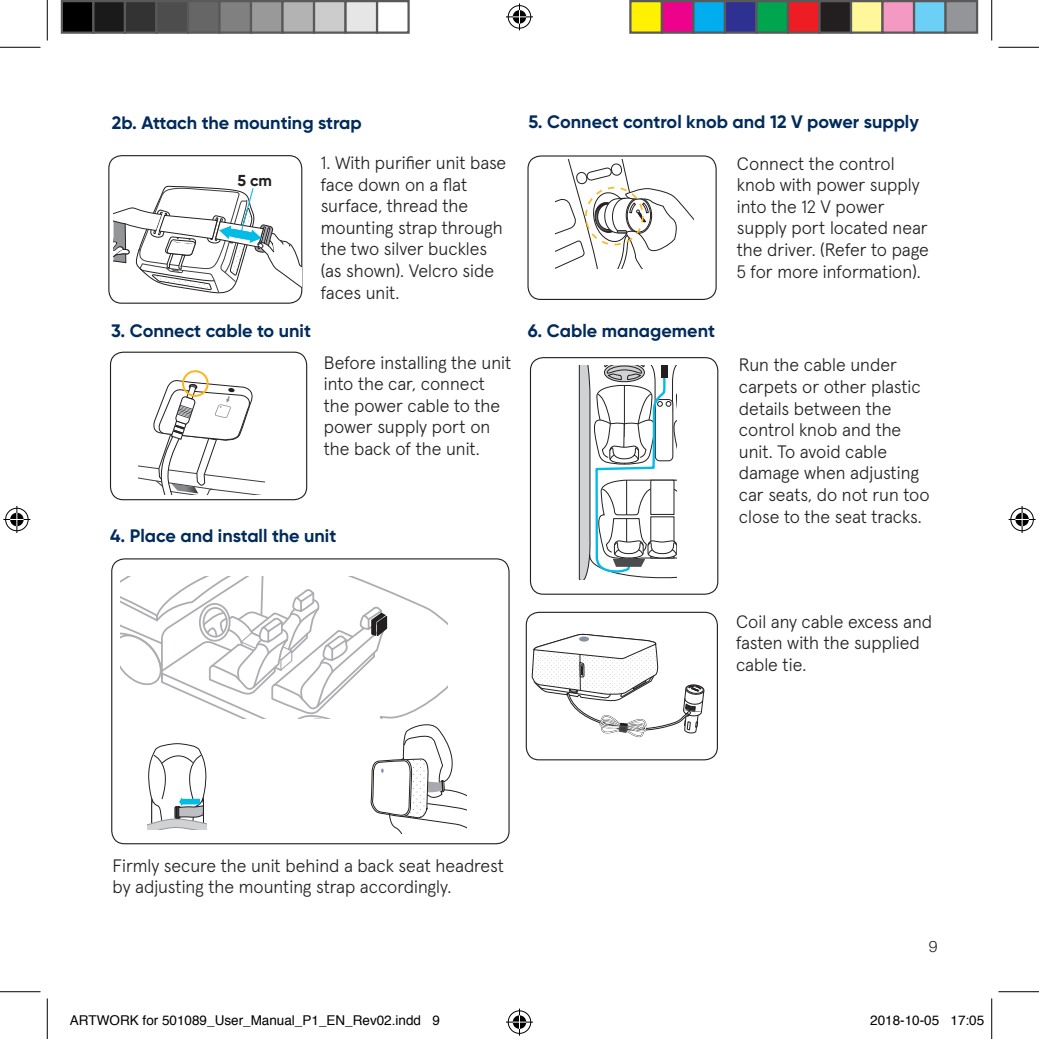
<style>
.page{position:relative;width:1039px;height:1039px;background:#fff}
.page>*{position:absolute;margin:0;border:0;box-sizing:border-box;transform-origin:0 0}
.t1{font:300 18px/21.6px "Apercu Pro";color:#231f20}
.t2{font:700 18px "Gilroy";color:#002b5c}
.t3{font:700 15.75px "Gilroy";color:#231f20}
.t4{font:300 15.75px "Helvetica Neue LT Std";color:#231f20}
.t5{font:13.5px "Helvetica";color:#000}
</style>
<div class="page">
<div style="left:111px;top:558px;width:398px;height:286px;border:1px solid #231f20;border-radius:13px"></div>
<div style="left:525px;top:611px;width:193px;height:149px;border:1px solid #231f20;border-radius:13px"></div>
<svg style="left:531px;top:634px;width:173px;height:104px"></svg>
<div style="left:579px;top:636px;width:9px;height:5px;border:1px solid #231f20;border-radius:50%"></div>
<div style="left:108px;top:155px;width:194px;height:149px;border:1px solid #231f20;border-radius:13px"></div>
<svg style="left:113px;top:185px;width:188px;height:115px"></svg>
<div style="left:110px;top:351px;width:197px;height:149px;border:1px solid #231f20;border-radius:13px"></div>
<svg style="left:138px;top:370px;width:126px;height:124px"></svg>
<div style="left:182px;top:370px;width:27px;height:27px;border:2px solid #fcb61c;border-radius:50%"></div>
<div style="left:527px;top:155px;width:189px;height:145px;border:1px solid #231f20;border-radius:13px"></div>
<svg style="left:556px;top:159px;width:137px;height:109px"></svg>
<div style="left:585px;top:187px;width:58px;height:58px;border:2px dashed #fcb61c;border-radius:50%"></div>
<div style="left:530px;top:357px;width:188px;height:237px;border:1px solid #231f20;border-radius:13px"></div>
<svg style="left:578px;top:366px;width:98px;height:213px"></svg>
<svg style="left:121px;top:576px;width:346px;height:257px"></svg>
<hr style="left:0;top:47px;width:40px;height:1px;background:#000">
<hr style="left:998px;top:47px;width:40px;height:1px;background:#000">
<hr style="left:0;top:991px;width:40px;height:1px;background:#000">
<hr style="left:998px;top:991px;width:40px;height:1px;background:#000">
<hr style="left:47px;top:0;width:1px;height:41px;background:#000">
<hr style="left:47px;top:998px;width:1px;height:40px;background:#000">
<hr style="left:991px;top:0;width:1px;height:41px;background:#000">
<hr style="left:991px;top:998px;width:1px;height:40px;background:#000">
<svg style="left:506px;top:3px;width:27px;height:27px"></svg>
<svg style="left:506px;top:1008px;width:27px;height:27px"></svg>
<svg style="left:3px;top:506px;width:27px;height:27px"></svg>
<svg style="left:1008px;top:506px;width:27px;height:27px"></svg>
<div style="left:62px;top:1px;width:31px;height:32px;background:#000"></div>
<div style="left:61px;top:0;width:33px;height:34px;border:2px solid #595959"></div>
<div style="left:93px;top:1px;width:32px;height:32px;background:#1a1a1a"></div>
<div style="left:92px;top:0;width:34px;height:34px;border:2px solid #595959"></div>
<div style="left:125px;top:1px;width:31px;height:32px;background:#333"></div>
<div style="left:124px;top:0;width:34px;height:34px;border:2px solid #595959"></div>
<div style="left:156px;top:1px;width:32px;height:32px;background:#4d4d4d"></div>
<div style="left:155px;top:0;width:34px;height:34px;border:2px solid #595959"></div>
<div style="left:188px;top:1px;width:31px;height:32px;background:#666"></div>
<div style="left:187px;top:0;width:33px;height:34px;border:2px solid #595959"></div>
<div style="left:219px;top:1px;width:32px;height:32px;background:#808080"></div>
<div style="left:218px;top:0;width:34px;height:34px;border:2px solid #595959"></div>
<div style="left:251px;top:1px;width:31px;height:32px;background:#999"></div>
<div style="left:250px;top:0;width:34px;height:34px;border:2px solid #595959"></div>
<div style="left:282px;top:1px;width:32px;height:32px;background:#b3b3b3"></div>
<div style="left:281px;top:0;width:34px;height:34px;border:2px solid #595959"></div>
<div style="left:314px;top:1px;width:31px;height:32px;background:#ccc"></div>
<div style="left:313px;top:0;width:33px;height:34px;border:2px solid #595959"></div>
<div style="left:345px;top:1px;width:32px;height:32px;background:#e6e6e6"></div>
<div style="left:344px;top:0;width:34px;height:34px;border:2px solid #595959"></div>
<div style="left:376px;top:0;width:34px;height:34px;border:2px solid #595959"></div>
<div style="left:630px;top:1px;width:32px;height:32px;background:#fff101"></div>
<div style="left:629px;top:0;width:34px;height:34px;border:2px solid #595959"></div>
<div style="left:662px;top:1px;width:31px;height:32px;background:#ed028c"></div>
<div style="left:660px;top:0;width:34px;height:34px;border:2px solid #595959"></div>
<div style="left:693px;top:1px;width:32px;height:32px;background:#00aeef"></div>
<div style="left:692px;top:0;width:34px;height:34px;border:2px solid #595959"></div>
<div style="left:725px;top:1px;width:31px;height:32px;background:#2e3092"></div>
<div style="left:723px;top:0;width:34px;height:34px;border:2px solid #595959"></div>
<div style="left:756px;top:1px;width:32px;height:32px;background:#00a54f"></div>
<div style="left:755px;top:0;width:34px;height:34px;border:2px solid #595959"></div>
<div style="left:788px;top:1px;width:31px;height:32px;background:#ee1d23"></div>
<div style="left:786px;top:0;width:34px;height:34px;border:2px solid #595959"></div>
<div style="left:819px;top:1px;width:32px;height:32px;background:#231f20"></div>
<div style="left:818px;top:0;width:34px;height:34px;border:2px solid #595959"></div>
<div style="left:851px;top:1px;width:31px;height:32px;background:#fff79a"></div>
<div style="left:849px;top:0;width:34px;height:34px;border:2px solid #595959"></div>
<div style="left:882px;top:1px;width:32px;height:32px;background:#f499c2"></div>
<div style="left:881px;top:0;width:34px;height:34px;border:2px solid #595959"></div>
<div style="left:914px;top:1px;width:31px;height:32px;background:#6bcff6"></div>
<div style="left:912px;top:0;width:34px;height:34px;border:2px solid #595959"></div>
<div style="left:945px;top:1px;width:32px;height:32px;background:#939598"></div>
<div style="left:944px;top:0;width:34px;height:34px;border:2px solid #595959"></div>
<p class="t2" style="left:112px;top:111px;width:251px">2b. Attach the mounting strap</p>
<p class="t1" style="left:321px;top:150px;width:187px">1. With purifier unit base face down on a flat surface, thread the mounting strap through the two silver buckles (as shown). Velcro side faces unit.</p>
<p class="t3" style="left:237px;top:171px;width:36px">5 cm</p>
<p class="t2" style="left:111px;top:320px;width:201px">3. Connect cable to unit</p>
<p class="t1" style="left:324px;top:350px;width:189px">Before installing the unit into the car, connect the power cable to the power supply port on the back of the unit.</p>
<p class="t2" style="left:110px;top:525px;width:228px">4. Place and install the unit</p>
<p class="t2" style="left:528px;top:111px;width:392px">5. Connect control knob and 12 V power supply</p>
<p class="t1" style="left:737px;top:151px;width:193px">Connect the control knob with power supply into the 12 V power supply port located near the driver. (Refer to page<br>5 for more information).</p>
<p class="t2" style="left:528px;top:320px;width:188px">6. Cable management</p>
<p class="t1" style="left:739px;top:352px;width:192px">Run the cable under carpets or other plastic details between the control knob and the unit. To avoid cable damage when adjusting car seats, do not run too close to the seat tracks.</p>
<p class="t1" style="left:736px;top:609px;width:198px">Coil any cable excess and fasten with the supplied cable tie.</p>
<p class="t1" style="left:113px;top:853px;width:393px">Firmly secure the unit behind a back seat headrest by adjusting the mounting strap accordingly.</p>
<p class="t4" style="left:928px;top:936px;width:10px">9</p>
<p class="t5" style="left:70px;top:1010px;width:371px">ARTWORK for 501089_User_Manual_P1_EN_Rev02.indd 9</p>
<p class="t5" style="left:870px;top:1010px;width:116px">2018-10-05 17:05</p>
</div>
